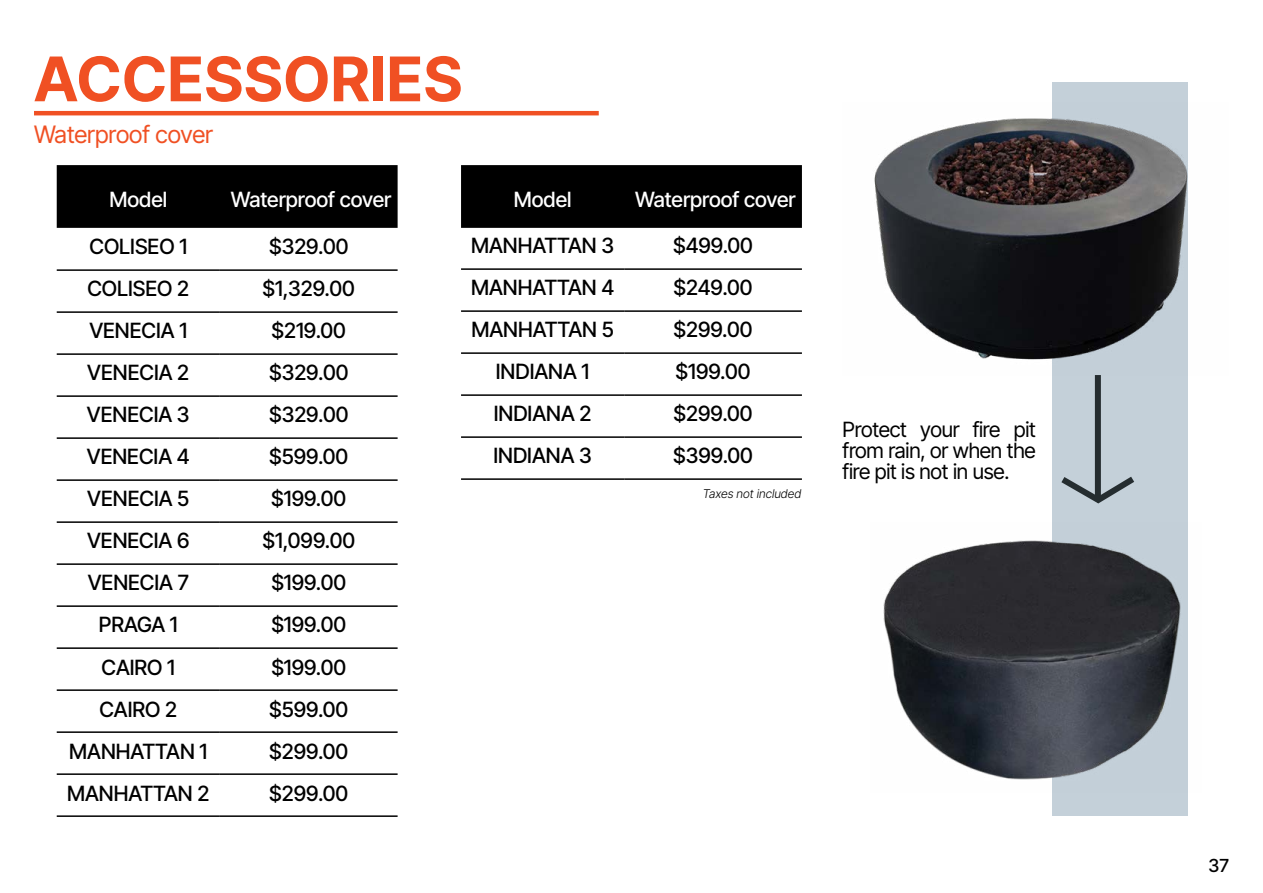
<style>
.page{position:relative;width:1263px;height:893px;background:#fff}
.page>*{position:absolute;margin:0;border:0;box-sizing:border-box;transform-origin:0 0}
.t1{font:700 61.5px "Inter Tight";letter-spacing:.02em;color:#f05023}
.t2{font:24px "Inter Tight";color:#f05023}
.t3{font:500 21px "Inter Tight";color:#000}
.t4{font:21px/21px "Inter Tight";letter-spacing:-.01em;color:#000;text-align:justify}
.t5{font:500 21px "Inter Tight";color:#fff}
.t6{font:500 18px "Inter Tight";color:#000}
.t7{font:italic 300 12px "Inter Tight";color:#000}
</style>
<div class="page">
<div style="left:57px;top:165px;width:341px;height:63px;background:#000"></div>
<hr style="left:57px;top:269px;width:163px;height:2px;background:#000">
<hr style="left:220px;top:269px;width:178px;height:2px;background:#000">
<hr style="left:57px;top:311px;width:163px;height:2px;background:#000">
<hr style="left:220px;top:311px;width:178px;height:2px;background:#000">
<hr style="left:57px;top:353px;width:163px;height:2px;background:#000">
<hr style="left:220px;top:353px;width:178px;height:2px;background:#000">
<hr style="left:57px;top:395px;width:163px;height:2px;background:#000">
<hr style="left:220px;top:395px;width:178px;height:2px;background:#000">
<hr style="left:57px;top:437px;width:163px;height:2px;background:#000">
<hr style="left:220px;top:437px;width:178px;height:2px;background:#000">
<hr style="left:57px;top:479px;width:163px;height:2px;background:#000">
<hr style="left:220px;top:479px;width:178px;height:2px;background:#000">
<hr style="left:57px;top:521px;width:163px;height:2px;background:#000">
<hr style="left:220px;top:521px;width:178px;height:2px;background:#000">
<hr style="left:57px;top:563px;width:163px;height:2px;background:#000">
<hr style="left:220px;top:563px;width:178px;height:2px;background:#000">
<hr style="left:57px;top:605px;width:163px;height:2px;background:#000">
<hr style="left:220px;top:605px;width:178px;height:2px;background:#000">
<hr style="left:57px;top:647px;width:163px;height:2px;background:#000">
<hr style="left:220px;top:647px;width:178px;height:2px;background:#000">
<hr style="left:57px;top:689px;width:163px;height:2px;background:#000">
<hr style="left:220px;top:689px;width:178px;height:2px;background:#000">
<hr style="left:57px;top:731px;width:163px;height:2px;background:#000">
<hr style="left:220px;top:731px;width:178px;height:2px;background:#000">
<hr style="left:57px;top:773px;width:163px;height:2px;background:#000">
<hr style="left:220px;top:773px;width:178px;height:2px;background:#000">
<hr style="left:57px;top:815px;width:163px;height:2px;background:#000">
<hr style="left:220px;top:815px;width:178px;height:2px;background:#000">
<hr style="left:34px;top:111px;width:565px;height:4px;background:#f05023">
<div style="left:461px;top:165px;width:341px;height:63px;background:#000"></div>
<hr style="left:461px;top:268px;width:163px;height:2px;background:#000">
<hr style="left:624px;top:268px;width:178px;height:2px;background:#000">
<hr style="left:461px;top:310px;width:163px;height:2px;background:#000">
<hr style="left:624px;top:310px;width:178px;height:2px;background:#000">
<hr style="left:461px;top:352px;width:163px;height:2px;background:#000">
<hr style="left:624px;top:352px;width:178px;height:2px;background:#000">
<hr style="left:461px;top:394px;width:163px;height:2px;background:#000">
<hr style="left:624px;top:394px;width:178px;height:2px;background:#000">
<hr style="left:461px;top:436px;width:163px;height:2px;background:#000">
<hr style="left:624px;top:436px;width:178px;height:2px;background:#000">
<hr style="left:461px;top:478px;width:163px;height:2px;background:#000">
<hr style="left:624px;top:478px;width:178px;height:2px;background:#000">
<div style="left:1052px;top:82px;width:136px;height:733px;background:#c4d0d9"></div>
<img style="left:883px;top:540px;width:298px;height:240px">
<img style="left:874px;top:118px;width:314px;height:242px">
<div style="left:1095px;top:375px;width:6px;height:126px;background:#252d30"></div>
<svg style="left:1061px;top:471px;width:73px;height:33px"></svg>
<h1 class="t1" style="left:34px;top:33px;width:430px">ACCESSORIES</h1>
<p class="t2" style="left:34px;top:117px;width:180px">Waterproof cover</p>
<p class="t5" style="left:109px;top:183px;width:59px">Model</p>
<p class="t5" style="left:231px;top:183px;width:162px">Waterproof cover</p>
<p class="t3" style="left:89px;top:231px;width:99px">COLISEO 1</p>
<p class="t3" style="left:269px;top:231px;width:81px">$329.00</p>
<p class="t3" style="left:87px;top:273px;width:103px">COLISEO 2</p>
<p class="t3" style="left:263px;top:273px;width:94px">$1,329.00</p>
<p class="t3" style="left:89px;top:315px;width:99px">VENECIA 1</p>
<p class="t3" style="left:271px;top:315px;width:76px">$219.00</p>
<p class="t3" style="left:87px;top:357px;width:103px">VENECIA 2</p>
<p class="t3" style="left:269px;top:357px;width:81px">$329.00</p>
<p class="t3" style="left:87px;top:399px;width:104px">VENECIA 3</p>
<p class="t3" style="left:269px;top:399px;width:81px">$329.00</p>
<p class="t3" style="left:87px;top:441px;width:104px">VENECIA 4</p>
<p class="t3" style="left:269px;top:441px;width:81px">$599.00</p>
<p class="t3" style="left:87px;top:483px;width:104px">VENECIA 5</p>
<p class="t3" style="left:271px;top:483px;width:76px">$199.00</p>
<p class="t3" style="left:87px;top:525px;width:104px">VENECIA 6</p>
<p class="t3" style="left:262px;top:525px;width:94px">$1,099.00</p>
<p class="t3" style="left:88px;top:567px;width:103px">VENECIA 7</p>
<p class="t3" style="left:271px;top:567px;width:76px">$199.00</p>
<p class="t3" style="left:99px;top:609px;width:80px">PRAGA 1</p>
<p class="t3" style="left:271px;top:609px;width:76px">$199.00</p>
<p class="t3" style="left:102px;top:651px;width:75px">CAIRO 1</p>
<p class="t3" style="left:271px;top:651px;width:76px">$199.00</p>
<p class="t3" style="left:99px;top:693px;width:79px">CAIRO 2</p>
<p class="t3" style="left:269px;top:693px;width:81px">$599.00</p>
<p class="t3" style="left:69px;top:735px;width:140px">MANHATTAN 1</p>
<p class="t3" style="left:269px;top:735px;width:81px">$299.00</p>
<p class="t3" style="left:67px;top:777px;width:144px">MANHATTAN 2</p>
<p class="t3" style="left:269px;top:777px;width:81px">$299.00</p>
<p class="t5" style="left:514px;top:183px;width:59px">Model</p>
<p class="t5" style="left:635px;top:183px;width:162px">Waterproof cover</p>
<p class="t3" style="left:471px;top:230px;width:145px">MANHATTAN 3</p>
<p class="t3" style="left:673px;top:230px;width:81px">$499.00</p>
<p class="t3" style="left:471px;top:272px;width:145px">MANHATTAN 4</p>
<p class="t3" style="left:673px;top:272px;width:81px">$249.00</p>
<p class="t3" style="left:471px;top:314px;width:144px">MANHATTAN 5</p>
<p class="t3" style="left:673px;top:314px;width:81px">$299.00</p>
<p class="t3" style="left:496px;top:356px;width:95px">INDIANA 1</p>
<p class="t3" style="left:676px;top:356px;width:76px">$199.00</p>
<p class="t3" style="left:494px;top:398px;width:99px">INDIANA 2</p>
<p class="t3" style="left:673px;top:398px;width:81px">$299.00</p>
<p class="t3" style="left:493px;top:440px;width:100px">INDIANA 3</p>
<p class="t3" style="left:673px;top:440px;width:81px">$399.00</p>
<p class="t7" style="left:703px;top:484px;width:100px">Taxes not included</p>
<p class="t4" style="left:843px;top:419px;width:195px">Protect your fire pit from rain, or when the fire pit is not in use.</p>
<p class="t6" style="left:1208px;top:852px;width:22px">37</p>
</div>
